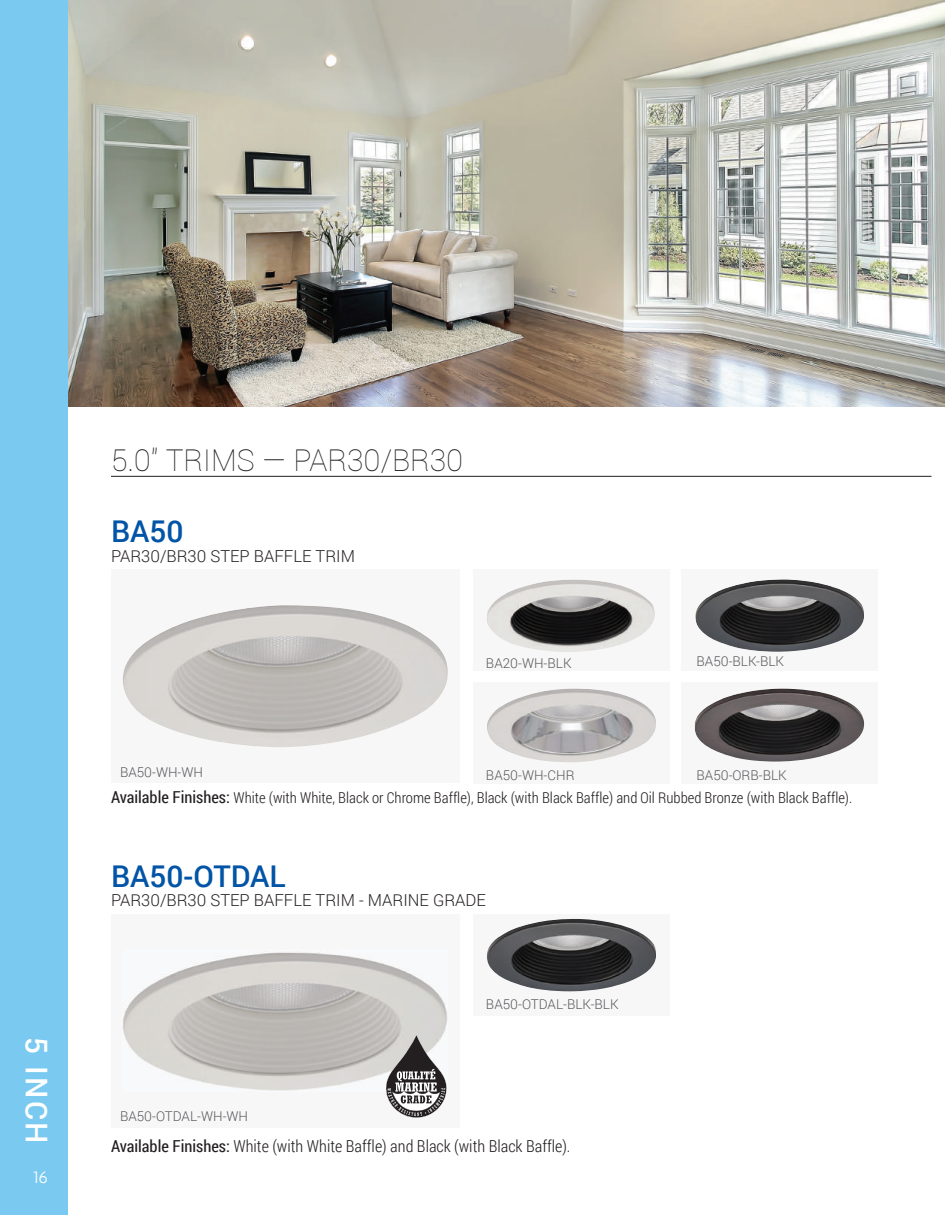
<style>
.page{position:relative;width:945px;height:1215px;background:#fff}
.page>*{position:absolute;margin:0;border:0;box-sizing:border-box;transform-origin:0 0}
.t1{font:100 30px "Roboto";color:#231f20}
.t2{font:500 30px "Roboto";color:#0154a6}
.t3{font:500 30px "Roboto";color:#fff}
.t4{font:300 18px "Agenda";color:#fff}
.t5{font:300 16.5px "Roboto Condensed";color:#231f20}
.t6{font:300 16.5px "Roboto";color:#231f20}
.t7{font:300 15px "Roboto Condensed";color:#231f20}
.t8{font:300 13.5px "Roboto";color:#57585a}
.s1{font-weight:400;font-size:16.5px}
.s2{font-weight:400}
</style>
<div class="page">
<img style="left:67px;top:0;width:878px;height:407px">
<div style="left:0;top:0;width:67px;height:1215px;background:#79c9f0"></div>
<div style="left:111px;top:914px;width:348px;height:214px;background:#f7f7f8"></div>
<div style="left:473px;top:914px;width:197px;height:102px;background:#f7f7f8"></div>
<img style="left:123px;top:952px;width:324px;height:139px">
<img style="left:487px;top:919px;width:169px;height:72px">
<div style="left:111px;top:569px;width:348px;height:214px;background:#f7f7f8"></div>
<div style="left:681px;top:570px;width:197px;height:101px;background:#f7f7f8"></div>
<div style="left:473px;top:682px;width:197px;height:101px;background:#f7f7f8"></div>
<div style="left:681px;top:682px;width:197px;height:101px;background:#f7f7f8"></div>
<div style="left:473px;top:570px;width:197px;height:101px;background:#f7f7f8"></div>
<img style="left:487px;top:689px;width:169px;height:73px">
<img style="left:123px;top:605px;width:325px;height:142px">
<img style="left:695px;top:689px;width:169px;height:73px">
<img style="left:487px;top:580px;width:168px;height:72px">
<img style="left:695px;top:580px;width:169px;height:72px">
<hr style="left:111px;top:476px;width:821px;height:1px;background:#231f20">
<svg style="left:385px;top:1035px;width:62px;height:83px"></svg>
<h1 class="t3" style="left:58px;top:1036px;width:108px;rotate:90deg">5 INCH</h1>
<p class="t4" style="left:33px;top:1166px;width:16px">16</p>
<h1 class="t1" style="left:111px;top:439px;width:354px">5.0" TRIMS — PAR30/BR30</h1>
<h1 class="t2" style="left:111px;top:511px;width:74px">BA50</h1>
<p class="t6" style="left:111px;top:545px;width:246px">PAR30/BR30 STEP BAFFLE TRIM</p>
<p class="t8" style="left:120px;top:763px;width:85px">BA50-WH-WH</p>
<p class="t8" style="left:486px;top:654px;width:87px">BA20-WH-BLK</p>
<p class="t8" style="left:697px;top:652px;width:89px">BA50-BLK-BLK</p>
<p class="t8" style="left:486px;top:766px;width:90px">BA50-WH-CHR</p>
<p class="t8" style="left:697px;top:766px;width:92px">BA50-ORB-BLK</p>
<p class="t7" style="left:111px;top:787px;width:743px"><span class="s1">Available Finishes:</span> White (with White, Black or Chrome Baffle), Black (with Black Baffle) and Oil Rubbed Bronze (with Black Baffle).</p>
<h1 class="t2" style="left:111px;top:855px;width:176px">BA50-OTDAL</h1>
<p class="t6" style="left:111px;top:889px;width:376px">PAR30/BR30 STEP BAFFLE TRIM - MARINE GRADE</p>
<p class="t8" style="left:120px;top:1107px;width:130px">BA50-OTDAL-WH-WH</p>
<p class="t8" style="left:486px;top:995px;width:134px">BA50-OTDAL-BLK-BLK</p>
<p class="t5" style="left:111px;top:1135px;width:461px"><span class="s2">Available Finishes:</span> White (with White Baffle) and Black (with Black Baffle).</p>
</div>
